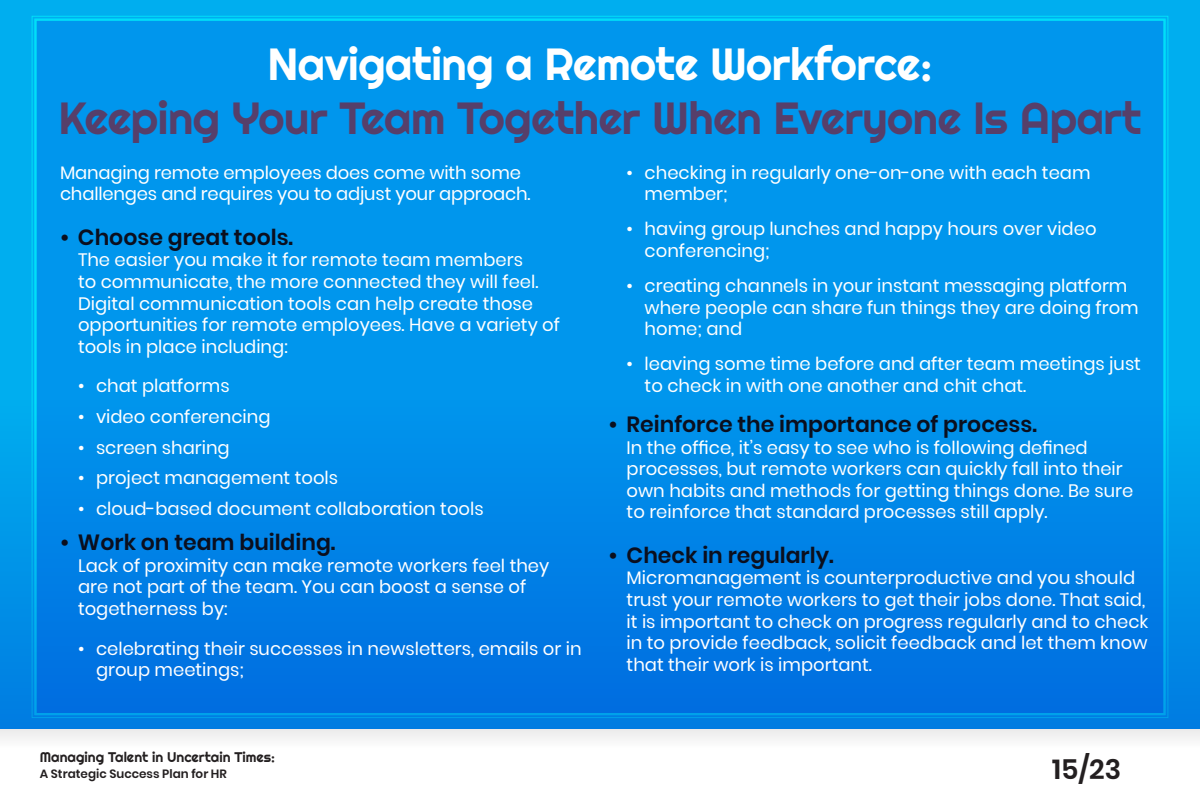
<style>
.page{position:relative;width:1200px;height:800px;background:#fff}
.page>*{position:absolute;margin:0;border:0;box-sizing:border-box;transform-origin:0 0}
.t1{font:45px "Righteous";letter-spacing:-.01em;color:#563f6a}
.t2{font:45px "Righteous";letter-spacing:-.01em;color:#fff}
.t3{font:600 27.5px "Poppins";color:#231f20}
.t4{font:600 22px "Poppins";color:#0b0f1e}
.t5{font:18px/21.6px "Poppins";color:#fff}
.t6{font:14px "Righteous";color:#231f20}
.t7{font:600 12px "Poppins";color:#231f20}
</style>
<div class="page">
<div style="left:0;top:728px;width:1200px;height:20px;background:#f3f3f3"></div>
<div style="left:0;top:0;width:1200px;height:729px;background:#00aeef"></div>
<div style="left:31px;top:15px;width:1138px;height:385px;background:#0096ed"></div>
<svg style="left:0;top:400px;width:1200px;height:329px"></svg>
<h1 class="t2" style="left:268px;top:36px;width:667px">Navigating a Remote Workforce:</h1>
<h1 class="t1" style="left:59px;top:90px;width:1084px">Keeping Your Team Together When Everyone Is Apart</h1>
<p class="t5" style="left:645px;top:162px;width:447px;text-indent:-18px">• checking in regularly one-on-one with each team member;</p>
<p class="t5" style="left:645px;top:218px;width:453px;text-indent:-18px">• having group lunches and happy hours over video conferencing;</p>
<p class="t5" style="left:645px;top:275px;width:496px;text-indent:-18px">• creating channels in your instant messaging platform where people can share fun things they are doing from home; and</p>
<p class="t5" style="left:645px;top:353px;width:498px;text-indent:-18px">• leaving some time before and after team meetings just to check in with one another and chit chat.</p>
<p class="t4" style="left:609px;top:411px;width:430px">• Reinforce the importance of process.</p>
<p class="t5" style="left:627px;top:437px;width:508px">In the office, it’s easy to see who is following defined processes, but remote workers can quickly fall into their own habits and methods for getting things done. Be sure to reinforce that standard processes still apply.</p>
<p class="t4" style="left:609px;top:542px;width:227px">• Check in regularly.</p>
<p class="t5" style="left:627px;top:567px;width:523px">Micromanagement is counterproductive and you should trust your remote workers to get their jobs done. That said, it is important to check on progress regularly and to check in to provide feedback, solicit feedback and let them know that their work is important.</p>
<p class="t5" style="left:60px;top:162px;width:472px">Managing remote employees does come with some challenges and requires you to adjust your approach.</p>
<p class="t4" style="left:60px;top:224px;width:235px">• Choose great tools.</p>
<p class="t5" style="left:78px;top:249px;width:484px">The easier you make it for remote team members<br>to communicate, the more connected they will feel.<br>Digital communication tools can help create those opportunities for remote employees. Have a variety of tools in place including:</p>
<p class="t5" style="left:78px;top:375px;width:153px">• chat platforms</p>
<p class="t5" style="left:78px;top:406px;width:194px">• video conferencing</p>
<p class="t5" style="left:78px;top:437px;width:153px">• screen sharing</p>
<p class="t5" style="left:78px;top:467px;width:262px">• project management tools</p>
<p class="t5" style="left:78px;top:498px;width:407px">• cloud-based document collaboration tools</p>
<p class="t4" style="left:60px;top:530px;width:277px">• Work on team building.</p>
<p class="t5" style="left:78px;top:555px;width:473px">Lack of proximity can make remote workers feel they are not part of the team. You can boost a sense of togetherness by:</p>
<p class="t5" style="left:96px;top:638px;width:487px;text-indent:-18px">• celebrating their successes in newsletters, emails or in group meetings;</p>
<p class="t6" style="left:40px;top:748px;width:237px">Managing Talent in Uncertain Times:</p>
<p class="t7" style="left:40px;top:767px;width:189px">A Strategic Success Plan for HR</p>
<h2 class="t3" style="left:1052px;top:754px;width:70px">15/23</h2>
</div>
